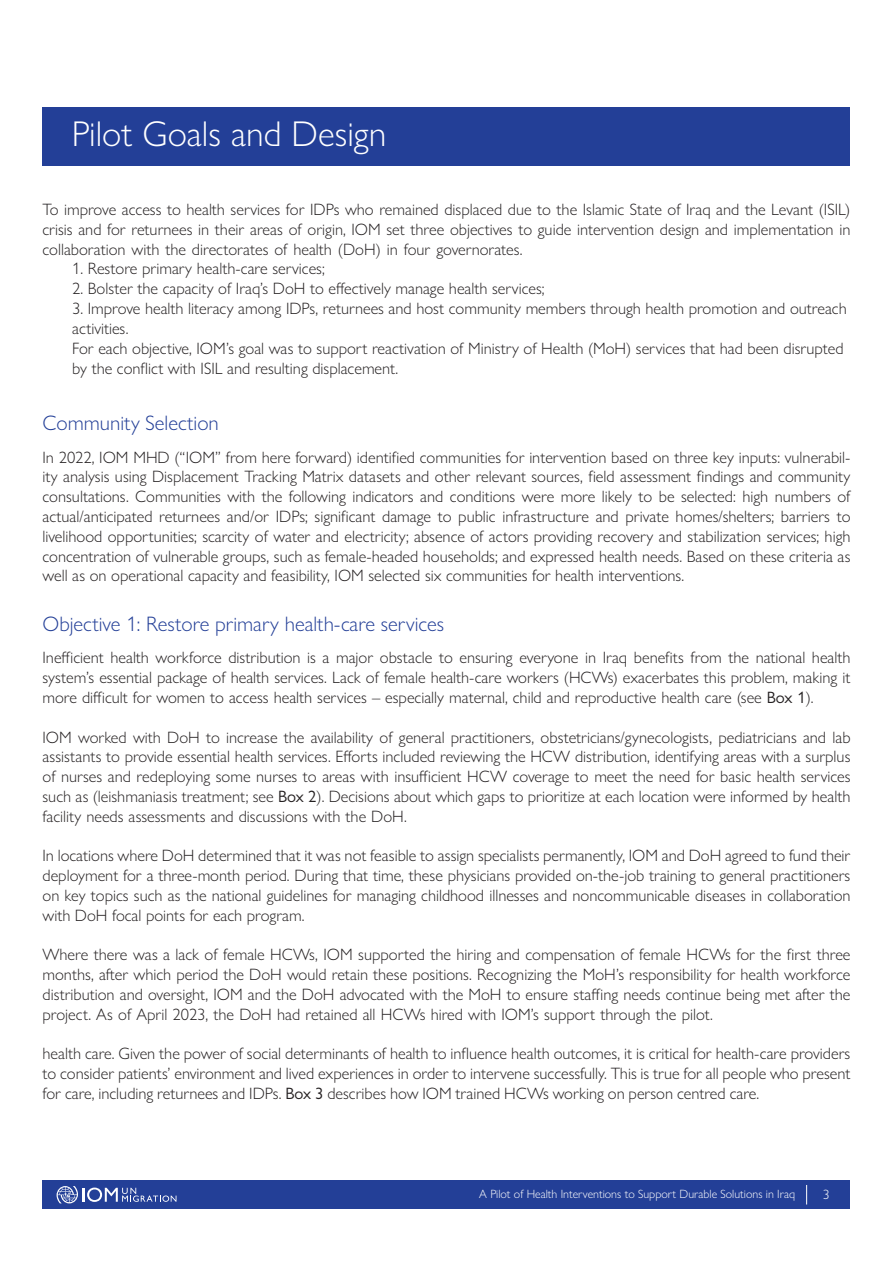
<style>
.page{position:relative;width:893px;height:1263px;background:#fff}
.page>*{position:absolute;margin:0;border:0;box-sizing:border-box;transform-origin:0 0}
.t1{font:300 36px "Gill Sans Nova";color:#fff}
.t2{font:300 21px "Gill Sans Nova";color:#233f97}
.t3{font:300 16.5px/19.8px "Gill Sans Nova";color:#231f20;text-align:justify}
.t4{font:300 13.5px "Gill Sans Nova";color:#fff}
.t5{font:300 12px "Gill Sans Nova";color:#fff}
.s1{font-weight:400}
</style>
<div class="page">
<div style="left:43px;top:108px;width:807px;height:58px;background:#233f97"></div>
<div style="left:43px;top:1180px;width:807px;height:29px;background:#233f97"></div>
<svg style="left:57px;top:1186px;width:119px;height:17px"></svg>
<svg style="left:806px;top:1185px;width:1px;height:19px"></svg>
<p class="t1" style="left:72px;top:112px;width:316px">Pilot Goals and Design</p>
<p class="t3" style="left:43px;top:199px;width:809px">To improve access to health services for IDPs who remained displaced due to the Islamic State of Iraq and the Levant (ISIL) crisis and for returnees in their areas of origin, IOM set three objectives to guide intervention design and implementation in collaboration with the directorates of health (DoH) in four governorates.</p>
<p class="t3" style="left:72px;top:259px;width:254px">1. Restore primary health-care services;</p>
<p class="t3" style="left:72px;top:279px;width:474px">2. Bolster the capacity of Iraq’s DoH to effectively manage health services;</p>
<p class="t3" style="left:72px;top:298px;width:776px">3. Improve health literacy among IDPs, returnees and host community members through health promotion and outreach activities.</p>
<p class="t3" style="left:72px;top:338px;width:773px">For each objective, IOM’s goal was to support reactivation of Ministry of Health (MoH) services that had been disrupted by the conflict with ISIL and resulting displacement.</p>
<p class="t2" style="left:43px;top:410px;width:178px">Community Selection</p>
<p class="t3" style="left:43px;top:447px;width:809px">In 2022, IOM MHD (“IOM” from here forward) identified communities for intervention based on three key inputs: vulnerabil&shy;ity analysis using Displacement Tracking Matrix datasets and other relevant sources, field assessment findings and community consultations. Communities with the following indicators and conditions were more likely to be selected: high numbers of actual/anticipated returnees and/or IDPs; significant damage to public infrastructure and private homes/shelters; barriers to livelihood opportunities; scarcity of water and electricity; absence of actors providing recovery and stabilization services; high concentration of vulnerable groups, such as female-headed households; and expressed health needs. Based on these criteria as well as on operational capacity and feasibility, IOM selected six communities for health interventions.</p>
<p class="t2" style="left:43px;top:611px;width:403px">Objective 1: Restore primary health-care services</p>
<p class="t3" style="left:43px;top:648px;width:809px">Inefficient health workforce distribution is a major obstacle to ensuring everyone in Iraq benefits from the national health system’s essential package of health services. Lack of female health-care workers (HCWs) exacerbates this problem, making it more difficult for women to access health services – especially maternal, child and reproductive health care (see <span class="s1">Box 1</span>).</p>
<p class="t3" style="left:43px;top:727px;width:810px">IOM worked with DoH to increase the availability of general practitioners, obstetricians/gynecologists, pediatricians and lab assistants to provide essential health services. Efforts included reviewing the HCW distribution, identifying areas with a surplus of nurses and redeploying some nurses to areas with insufficient HCW coverage to meet the need for basic health services such as (leishmaniasis treatment; see <span class="s1">Box 2</span>). Decisions about which gaps to prioritize at each location were informed by health facility needs assessments and discussions with the DoH.</p>
<p class="t3" style="left:43px;top:846px;width:809px">In locations where DoH determined that it was not feasible to assign specialists permanently, IOM and DoH agreed to fund their deployment for a three-month period. During that time, these physicians provided on-the-job training to general practitioners on key topics such as the national guidelines for managing childhood illnesses and noncommunicable diseases in collaboration with DoH focal points for each program.</p>
<p class="t3" style="left:43px;top:945px;width:809px">Where there was a lack of female HCWs, IOM supported the hiring and compensation of female HCWs for the first three months, after which period the DoH would retain these positions. Recognizing the MoH’s responsibility for health workforce distribution and oversight, IOM and the DoH advocated with the MoH to ensure staffing needs continue being met after the project. As of April 2023, the DoH had retained all HCWs hired with IOM’s support through the pilot.</p>
<p class="t3" style="left:43px;top:1044px;width:809px">health care. Given the power of social determinants of health to influence health outcomes, it is critical for health-care providers to consider patients’ environment and lived experiences in order to intervene successfully. This is true for all people who present for care, including returnees and IDPs. <span class="s1">Box 3</span> describes how IOM trained HCWs working on person centred care.</p>
<p class="t5" style="left:479px;top:1186px;width:317px">A Pilot of Health Interventions to Support Durable Solutions in Iraq</p>
<p class="t4" style="left:823px;top:1186px;width:8px">3</p>
</div>
